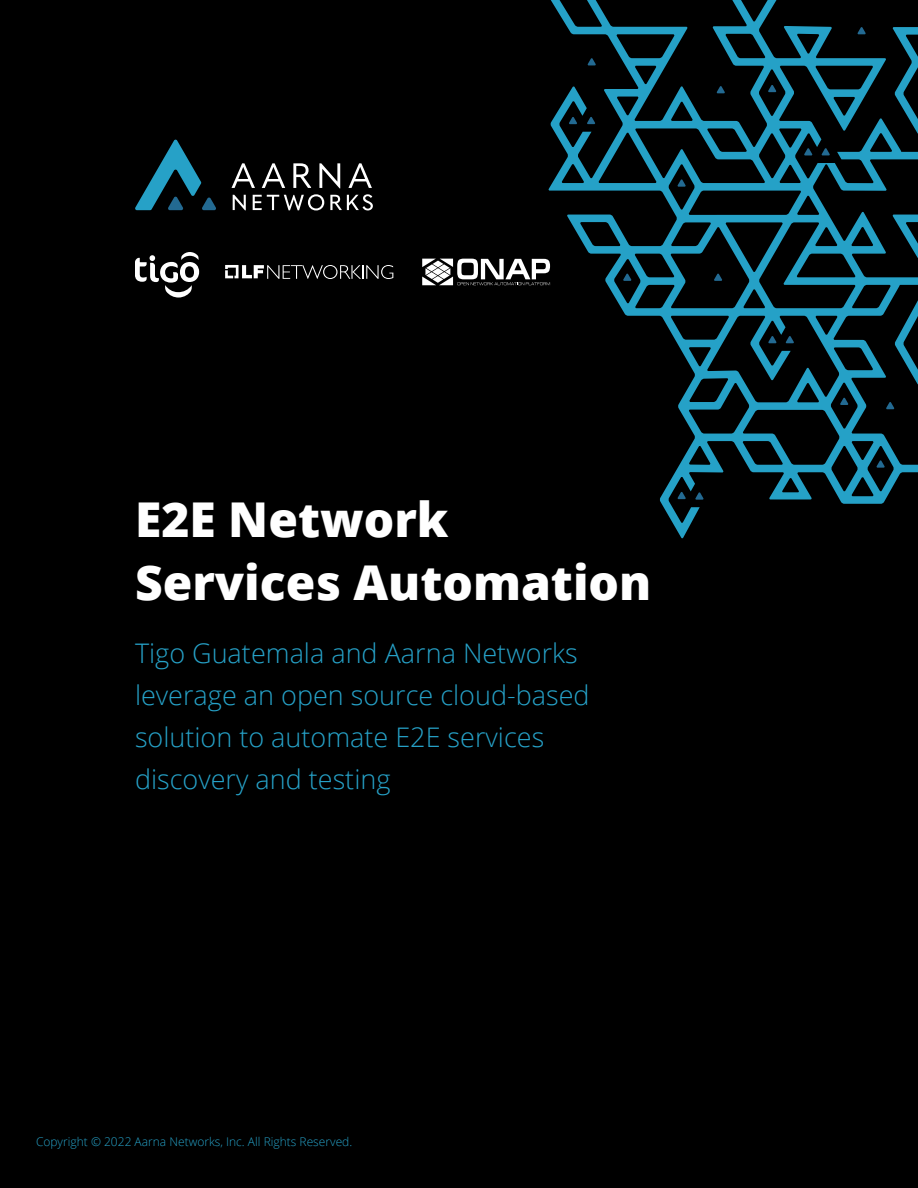
<style>
.page{position:relative;width:918px;height:1188px;background:#000}
.page>*{position:absolute;margin:0;border:0;box-sizing:border-box;transform-origin:0 0}
.t1{font:800 48px/63px "Open Sans";color:#fff}
.t2{font:300 27px/42px "Open Sans";color:#26a1c7}
.t3{font:300 12px "Open Sans";color:#26a1c7}
</style>
<div class="page">
<svg style="left:548px;top:0;width:370px;height:538px"></svg>
<svg style="left:232px;top:163px;width:23px;height:25px"></svg>
<svg style="left:262px;top:163px;width:23px;height:25px"></svg>
<svg style="left:293px;top:163px;width:18px;height:25px"></svg>
<svg style="left:319px;top:163px;width:21px;height:25px"></svg>
<svg style="left:348px;top:163px;width:24px;height:25px"></svg>
<svg style="left:233px;top:195px;width:13px;height:15px"></svg>
<svg style="left:253px;top:194px;width:71px;height:16px"></svg>
<svg style="left:330px;top:194px;width:43px;height:16px"></svg>
<svg style="left:135px;top:139px;width:81px;height:71px"></svg>
<svg style="left:135px;top:252px;width:64px;height:46px"></svg>
<svg style="left:225px;top:265px;width:168px;height:14px"></svg>
<svg style="left:422px;top:259px;width:128px;height:26px"></svg>
<h1 class="t1" style="left:135px;top:486px;width:518px">E2E Network<br>Services Automation</h1>
<h1 class="t2" style="left:135px;top:631px;width:456px">Tigo Guatemala and Aarna Networks leverage an open source cloud-based solution to automate E2E services discovery and testing</h1>
<p class="t3" style="left:36px;top:1133px;width:318px">Copyright © 2022 Aarna Networks, Inc. All Rights Reserved.</p>
</div>
